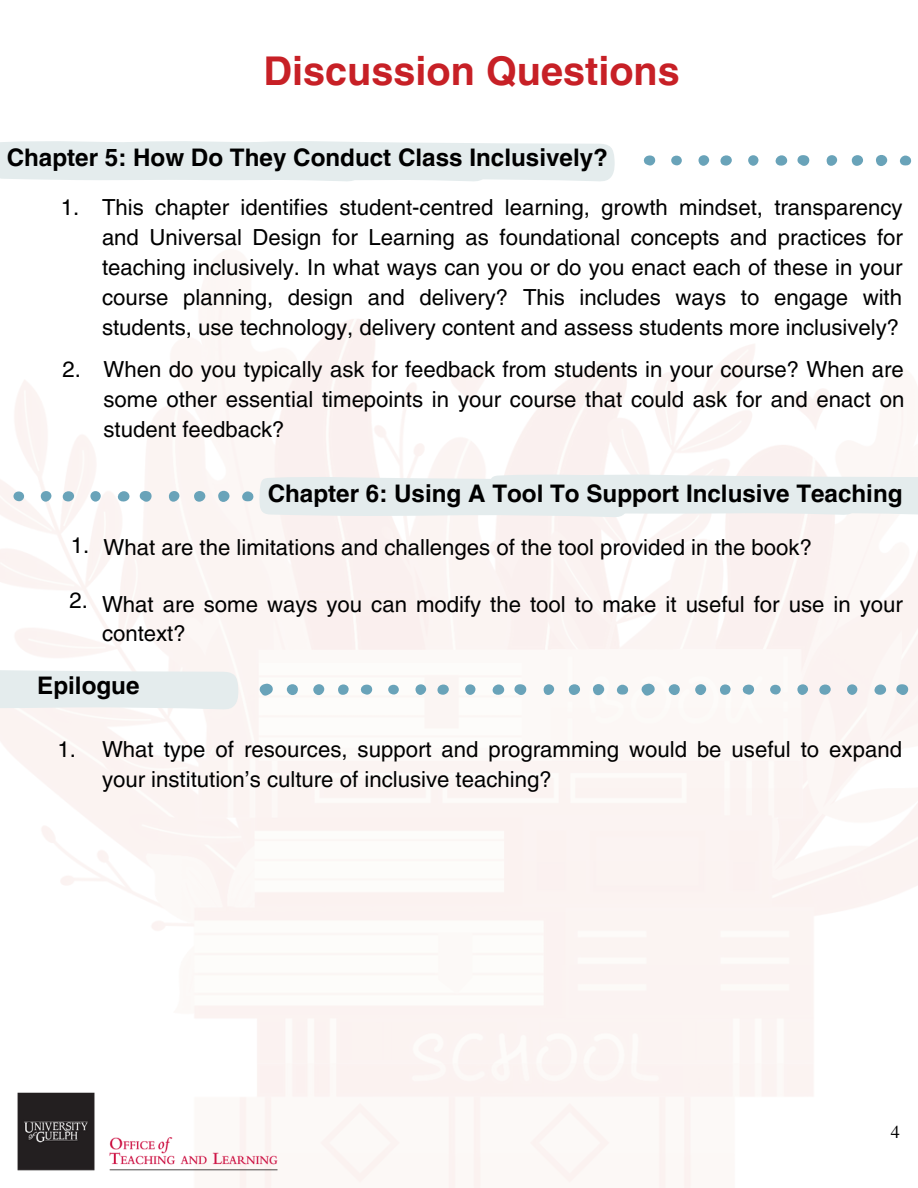
<style>
.page{position:relative;width:918px;height:1188px;background:#fff}
.page>*{position:absolute;margin:0;border:0;box-sizing:border-box;transform-origin:0 0}
.t1{font:700 39.6px "Helvetica LT Pro";color:#c72026}
.t2{font:700 24.15px "Helvetica LT Pro";color:#000}
.t3{font:22.2px/30px "Helvetica LT Pro";color:#000;text-align:justify}
.t4{font:18.15px "Te X Gyre Termes";color:#000}
</style>
<div class="page">
<svg style="left:0;top:141px;width:615px;height:41px"></svg>
<svg style="left:797px;top:155px;width:13px;height:11px"></svg>
<div style="left:876px;top:155px;width:11px;height:11px;background:#69a3b9;border-radius:50%"></div>
<div style="left:852px;top:155px;width:11px;height:11px;background:#69a3b9;border-radius:50%"></div>
<svg style="left:775px;top:155px;width:12px;height:11px"></svg>
<div style="left:720px;top:155px;width:12px;height:11px;background:#69a3b9;border-radius:50%"></div>
<svg style="left:643px;top:155px;width:13px;height:11px"></svg>
<div style="left:827px;top:155px;width:10px;height:11px;background:#69a3b9;border-radius:5px"></div>
<svg style="left:900px;top:156px;width:12px;height:10px"></svg>
<div style="left:698px;top:155px;width:11px;height:11px;background:#69a3b9;border-radius:50%"></div>
<svg style="left:748px;top:155px;width:10px;height:11px"></svg>
<div style="left:671px;top:156px;width:11px;height:9px;background:#69a3b9;border-radius:50%"></div>
<img style="left:17px;top:1082px;width:266px;height:99px">
<svg style="left:0;top:668px;width:239px;height:42px"></svg>
<svg style="left:259px;top:684px;width:14px;height:12px"></svg>
<svg style="left:514px;top:684px;width:13px;height:11px"></svg>
<div style="left:593px;top:684px;width:11px;height:11px;background:#69a3b9;border-radius:50%"></div>
<div style="left:569px;top:684px;width:11px;height:11px;background:#69a3b9;border-radius:50%"></div>
<div style="left:287px;top:684px;width:11px;height:11px;background:#69a3b9;border-radius:50%"></div>
<svg style="left:492px;top:684px;width:12px;height:11px"></svg>
<div style="left:313px;top:684px;width:11px;height:11px;background:#69a3b9;border-radius:50%"></div>
<div style="left:437px;top:684px;width:12px;height:11px;background:#69a3b9;border-radius:50%"></div>
<svg style="left:360px;top:685px;width:13px;height:10px"></svg>
<div style="left:544px;top:684px;width:10px;height:11px;background:#69a3b9;border-radius:5px"></div>
<svg style="left:617px;top:685px;width:12px;height:10px"></svg>
<div style="left:415px;top:684px;width:11px;height:11px;background:#69a3b9;border-radius:50%"></div>
<div style="left:338px;top:684px;width:11px;height:11px;background:#69a3b9;border-radius:5px"></div>
<svg style="left:465px;top:684px;width:10px;height:11px"></svg>
<div style="left:388px;top:685px;width:11px;height:10px;background:#69a3b9;border-radius:50%"></div>
<svg style="left:140px;top:491px;width:12px;height:11px"></svg>
<div style="left:218px;top:491px;width:11px;height:11px;background:#69a3b9;border-radius:50%"></div>
<div style="left:194px;top:491px;width:11px;height:11px;background:#69a3b9;border-radius:50%"></div>
<svg style="left:117px;top:491px;width:13px;height:11px"></svg>
<div style="left:63px;top:491px;width:11px;height:11px;background:#69a3b9;border-radius:50%"></div>
<div style="left:169px;top:491px;width:10px;height:11px;background:#69a3b9;border-radius:5px"></div>
<svg style="left:242px;top:473px;width:676px;height:44px"></svg>
<div style="left:41px;top:491px;width:10px;height:11px;background:#69a3b9;border-radius:50%"></div>
<svg style="left:90px;top:491px;width:11px;height:11px"></svg>
<div style="left:13px;top:491px;width:11px;height:10px;background:#69a3b9;border-radius:50%"></div>
<svg style="left:641px;top:684px;width:14px;height:12px"></svg>
<svg style="left:896px;top:684px;width:13px;height:11px"></svg>
<div style="left:669px;top:684px;width:11px;height:11px;background:#69a3b9;border-radius:50%"></div>
<svg style="left:874px;top:684px;width:12px;height:11px"></svg>
<div style="left:695px;top:684px;width:11px;height:11px;background:#69a3b9;border-radius:50%"></div>
<div style="left:819px;top:684px;width:12px;height:11px;background:#69a3b9;border-radius:50%"></div>
<svg style="left:742px;top:685px;width:12px;height:10px"></svg>
<div style="left:797px;top:684px;width:11px;height:11px;background:#69a3b9;border-radius:50%"></div>
<div style="left:720px;top:684px;width:11px;height:11px;background:#69a3b9;border-radius:5px"></div>
<svg style="left:847px;top:684px;width:10px;height:11px"></svg>
<div style="left:770px;top:685px;width:11px;height:10px;background:#69a3b9;border-radius:50%"></div>
<p class="t1" style="left:264px;top:57px;width:418px">Discussion Questions</p>
<p class="t2" style="left:7px;top:149px;width:603px">Chapter 5: How Do They Conduct Class Inclusively?</p>
<p class="t3" style="left:61px;top:195px;width:20px">1.</p>
<p class="t3" style="left:102px;top:195px;width:802px">This chapter identifies student-centred learning, growth mindset, transparency and Universal Design for Learning as foundational concepts and practices for teaching inclusively. In what ways can you or do you enact each of these in your course planning, design and delivery? This includes ways to engage with students, use technology, delivery content and assess students more inclusively?</p>
<p class="t3" style="left:63px;top:357px;width:20px">2.</p>
<p class="t3" style="left:103px;top:357px;width:802px">When do you typically ask for feedback from students in your course? When are some other essential timepoints in your course that could ask for and enact on student feedback?</p>
<p class="t2" style="left:268px;top:484px;width:636px">Chapter 6: Using A Tool To Support Inclusive Teaching</p>
<p class="t3" style="left:71px;top:535px;width:743px">1. What are the limitations and challenges of the tool provided in the book?</p>
<p class="t3" style="left:70px;top:587px;width:20px">2.</p>
<p class="t3" style="left:102px;top:591px;width:802px">What are some ways you can modify the tool to make it useful for use in your context?</p>
<p class="t2" style="left:37px;top:677px;width:104px">Epilogue</p>
<p class="t3" style="left:57px;top:737px;width:20px">1.</p>
<p class="t3" style="left:102px;top:737px;width:802px">What type of resources, support and programming would be useful to expand your institution’s culture of inclusive teaching?</p>
<p class="t4" style="left:891px;top:1119px;width:11px">4</p>
</div>
